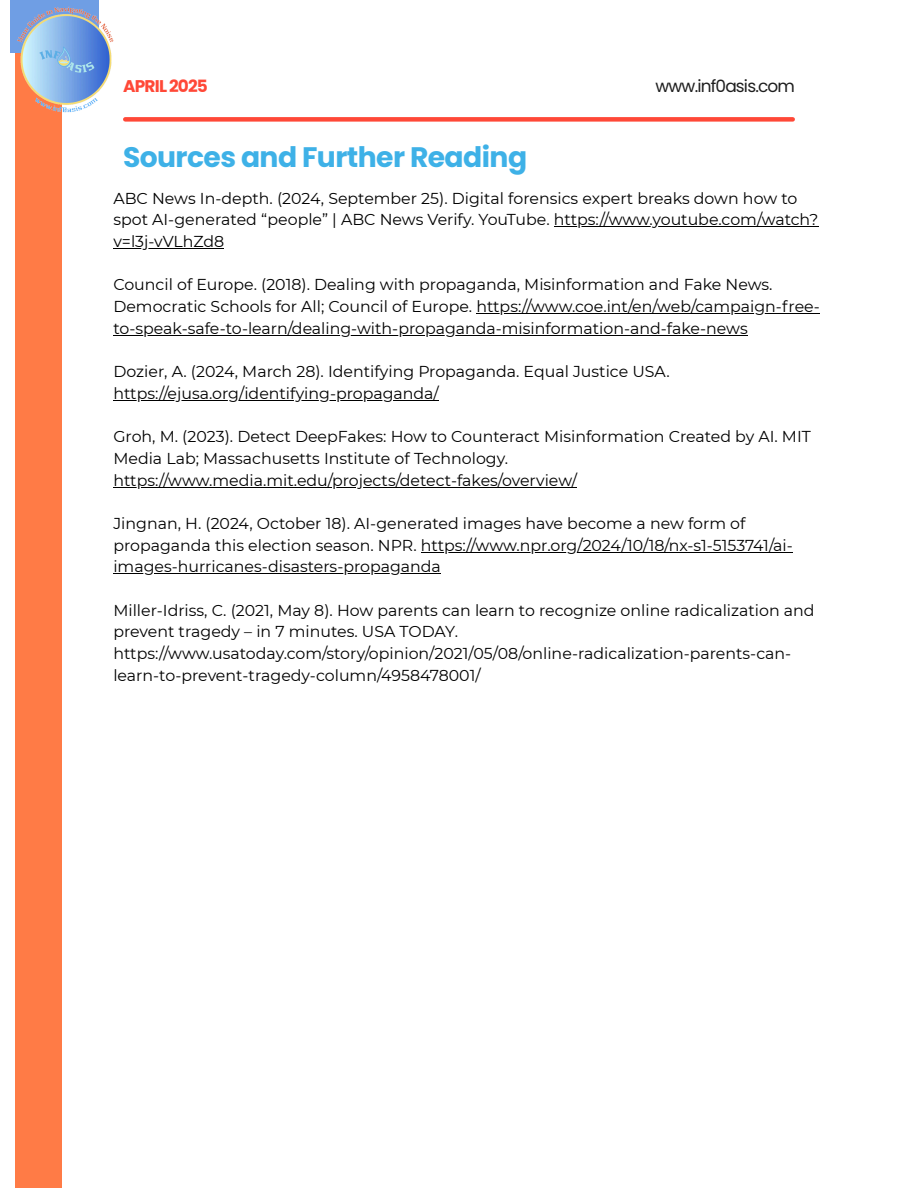
<style>
.page{position:relative;width:918px;height:1188px;background:#fff}
.page>*{position:absolute;margin:0;border:0;box-sizing:border-box;transform-origin:0 0}
.t1{font:700 28.2px "Poppins";letter-spacing:-.02em;color:#3eb1e7}
.t2{font:16.95px "Poppins";letter-spacing:-.05em;color:#1e1e1e}
.t3{font:700 16.95px "Poppins";letter-spacing:-.05em;color:#ff4837}
.t4{font:15.75px/21.8px "Montserrat";color:#000}
</style>
<div class="page">
<div style="left:16px;top:0;width:46px;height:1188px;background:#ff7b46"></div>
<img style="left:10px;top:0;width:104px;height:128px">
<div style="left:125px;top:117px;width:668px;height:5px;background:#ff4837"></div>
<hr style="left:554px;top:226px;width:264px;height:1px;background:#000">
<hr style="left:113px;top:248px;width:111px;height:1px;background:#000">
<hr style="left:476px;top:313px;width:344px;height:1px;background:#000">
<hr style="left:113px;top:335px;width:635px;height:1px;background:#000">
<hr style="left:113px;top:400px;width:326px;height:1px;background:#000">
<hr style="left:113px;top:487px;width:464px;height:1px;background:#000">
<hr style="left:421px;top:552px;width:372px;height:1px;background:#000">
<hr style="left:113px;top:573px;width:328px;height:1px;background:#000">
<h2 class="t3" style="left:123px;top:75px;width:86px">APRIL 2025</h2>
<p class="t2" style="left:656px;top:75px;width:141px">www.inf0asis.com</p>
<p class="t1" style="left:123px;top:138px;width:406px">Sources and Further Reading</p>
<p class="t4" style="left:113px;top:187px;width:707px">ABC News In-depth. (2024, September 25). Digital forensics expert breaks down how to spot AI-generated “people” | ABC News Verify. YouTube. https://www.youtube.com/watch?</p>
<p class="t4" style="left:113px;top:230px;width:112px">v=l3j-vVLhZd8</p>
<p class="t4" style="left:113px;top:274px;width:708px">Council of Europe. (2018). Dealing with propaganda, Misinformation and Fake News.<br>Democratic Schools for All; Council of Europe. https://www.coe.int/en/web/campaign-free-</p>
<p class="t4" style="left:113px;top:317px;width:636px">to-speak-safe-to-learn/dealing-with-propaganda-misinformation-and-fake-news</p>
<p class="t4" style="left:113px;top:361px;width:558px">Dozier, A. (2024, March 28). Identifying Propaganda. Equal Justice USA.</p>
<p class="t4" style="left:113px;top:382px;width:327px">https://ejusa.org/identifying-propaganda/</p>
<p class="t4" style="left:113px;top:426px;width:699px">Groh, M. (2023). Detect DeepFakes: How to Counteract Misinformation Created by AI. MIT</p>
<p class="t4" style="left:113px;top:447px;width:396px">Media Lab; Massachusetts Institute of Technology.</p>
<p class="t4" style="left:113px;top:469px;width:465px">https://www.media.mit.edu/projects/detect-fakes/overview/</p>
<p class="t4" style="left:113px;top:512px;width:681px">Jingnan, H. (2024, October 18). AI-generated images have become a new form of propaganda this election season. NPR. https://www.npr.org/2024/10/18/nx-s1-5153741/ai-</p>
<p class="t4" style="left:113px;top:556px;width:329px">images-hurricanes-disasters-propaganda</p>
<p class="t4" style="left:113px;top:599px;width:703px">Miller-Idriss, C. (2021, May 8). How parents can learn to recognize online radicalization and prevent tragedy – in 7 minutes. USA TODAY. https://www.usatoday.com/story/opinion/2021/05/08/online-radicalization-parents-can-</p>
<p class="t4" style="left:113px;top:664px;width:369px">learn-to-prevent-tragedy-column/4958478001/</p>
</div>
